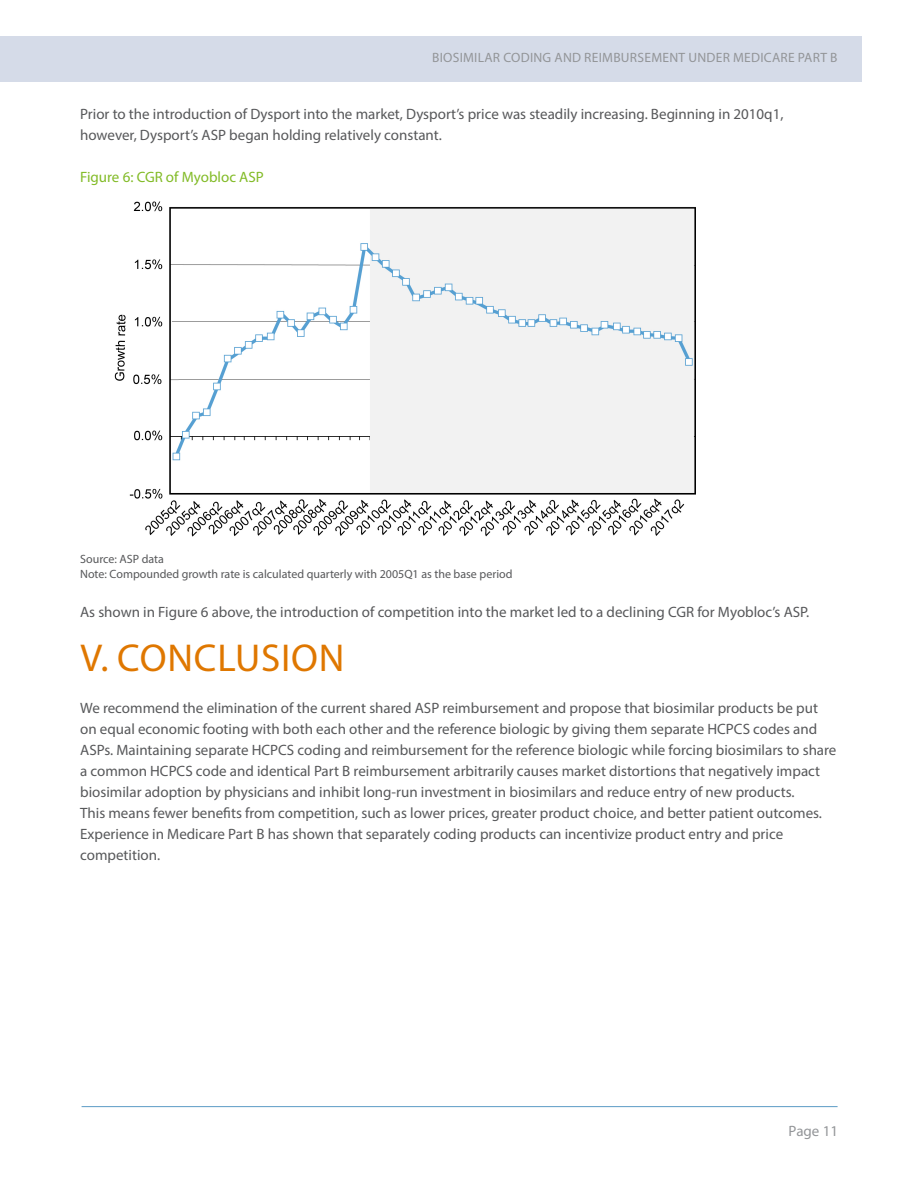
<style>
.page{position:relative;width:918px;height:1188px;background:#fff}
.page>*{position:absolute;margin:0;border:0;box-sizing:border-box;transform-origin:0 0}
.Body_Text_-_Left{font:39px "Myriad Pro";letter-spacing:.02em;color:#df7700}
.Body_Text_-_Left-2{font:15px/21px "Myriad Pro";color:#57585a}
.Body_Text_-_Left-3{font:15px "Myriad Pro";color:#82bb27}
.t1{font:15px "Myriad Pro";color:#939598}
.t2{font:13.5px "Myriad Pro";letter-spacing:.02em;color:#939598}
.Body_Text_-_Left-4{font:12px "Myriad Pro";color:#57585a}
</style>
<div class="page">
<div style="left:0;top:37px;width:862px;height:45px;background:#d5dbe8"></div>
<hr style="left:82px;top:1106px;width:756px;height:1px;background:#5c9bc5">
<img style="left:114px;top:201px;width:581px;height:336px">
<p class="t2" style="left:432px;top:49px;width:407px">BIOSIMILAR CODING AND REIMBURSEMENT UNDER MEDICARE PART B</p>
<p class="Body_Text_-_Left-2" style="left:80px;top:103px;width:705px">Prior to the introduction of Dysport into the market, Dysport’s price was steadily increasing. Beginning in 2010q1, however, Dysport’s ASP began holding relatively constant.</p>
<p class="Body_Text_-_Left-3" style="left:80px;top:167px;width:185px">Figure 6: CGR of Myobloc ASP</p>
<p class="Body_Text_-_Left-4" style="left:80px;top:551px;width:85px">Source: ASP data</p>
<p class="Body_Text_-_Left-4" style="left:80px;top:567px;width:434px">Note: Compounded growth rate is calculated quarterly with 2005Q1 as the base period</p>
<p class="Body_Text_-_Left-2" style="left:80px;top:601px;width:731px">As shown in Figure 6 above, the introduction of competition into the market led to a declining CGR for Myobloc’s ASP.</p>
<p class="Body_Text_-_Left" style="left:81px;top:634px;width:266px">V. CONCLUSION</p>
<p class="Body_Text_-_Left-2" style="left:80px;top:697px;width:758px">We recommend the elimination of the current shared ASP reimbursement and propose that biosimilar products be put on equal economic footing with both each other and the reference biologic by giving them separate HCPCS codes and ASPs. Maintaining separate HCPCS coding and reimbursement for the reference biologic while forcing biosimilars to share a common HCPCS code and identical Part B reimbursement arbitrarily causes market distortions that negatively impact biosimilar adoption by physicians and inhibit long-run investment in biosimilars and reduce entry of new products.<br>This means fewer benefits from competition, such as lower prices, greater product choice, and better patient outcomes.<br>Experience in Medicare Part B has shown that separately coding products can incentivize product entry and price competition.</p>
<p class="t1" style="left:788px;top:1122px;width:51px">Page 11</p>
</div>
